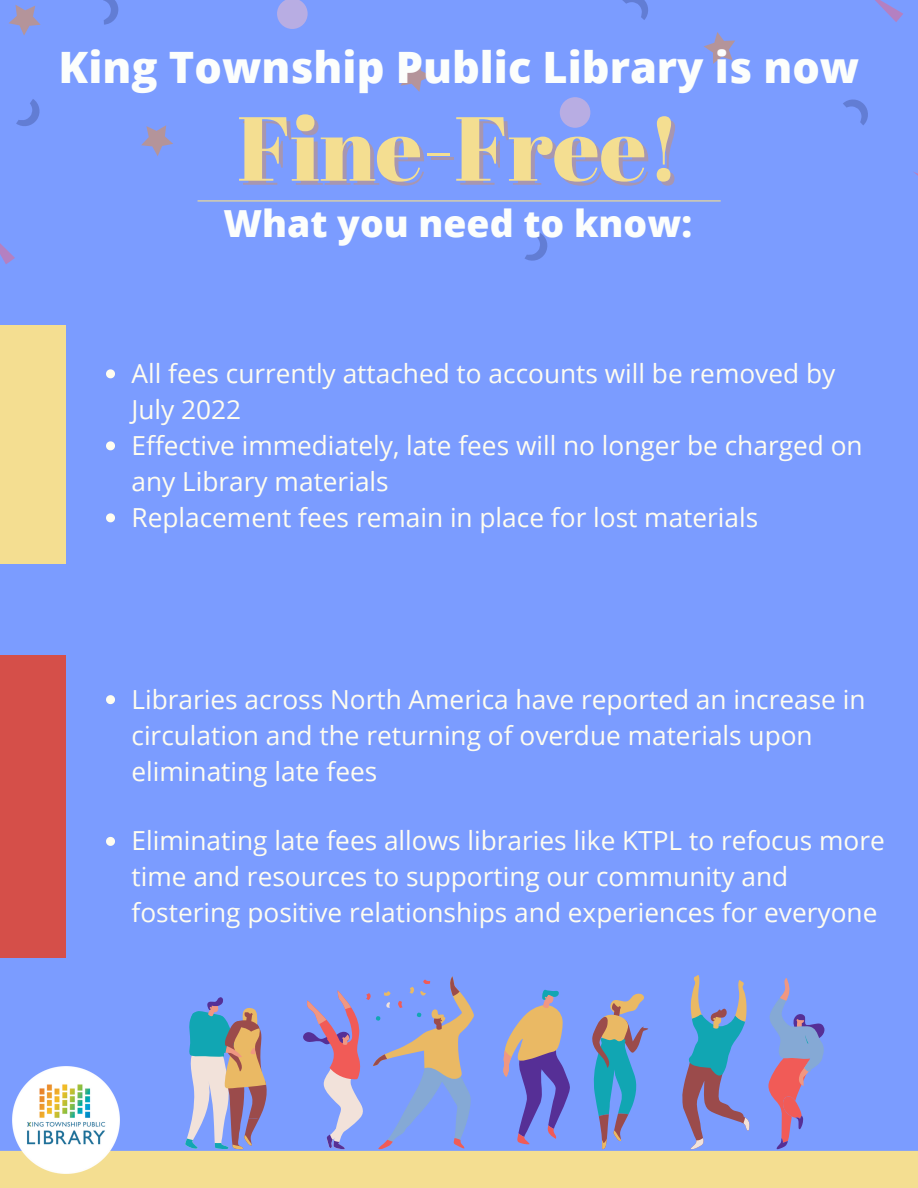
<style>
.page{position:relative;width:918px;height:1188px;background:#fff}
.page>*{position:absolute;margin:0;border:0;box-sizing:border-box;transform-origin:0 0}
.t1{font:90.75px "Abril Fatface";color:#f4de91}
.t2{font:800 43.35px "Open Sans";color:#fcfefc}
.t3{font:800 37.35px "Open Sans";color:#fcfefc}
.t4{font:26.25px/36px "Open Sans";color:#fffdf0}
</style>
<div class="page">
<div style="left:0;top:0;width:918px;height:1151px;background:#7b9cff"></div>
<hr style="left:198px;top:200px;width:523px;height:1px;background:#f4de91">
<div style="left:0;top:1151px;width:918px;height:37px;background:#f4de91"></div>
<img style="left:13px;top:1066px;width:107px;height:107px">
<div style="left:0;top:325px;width:66px;height:239px;background:#f4de91"></div>
<div style="left:0;top:655px;width:66px;height:303px;background:#d54f49"></div>
<svg style="left:592px;top:993px;width:56px;height:156px;background:#6f97c6"></svg>
<svg style="left:503px;top:990px;width:67px;height:154px;background:#8d89c2"></svg>
<svg style="left:185px;top:997px;width:82px;height:152px;background:#98a1ba"></svg>
<svg style="left:682px;top:975px;width:68px;height:174px;background:#7691ca"></svg>
<svg style="left:767px;top:978px;width:57px;height:171px;background:#928fd3"></svg>
<svg style="left:303px;top:976px;width:171px;height:173px;background:#929ddf"></svg>
<svg style="left:106px;top:369px;width:9px;height:9px"></svg>
<svg style="left:106px;top:441px;width:9px;height:9px"></svg>
<svg style="left:106px;top:513px;width:9px;height:9px"></svg>
<svg style="left:106px;top:695px;width:9px;height:9px"></svg>
<svg style="left:106px;top:837px;width:9px;height:9px"></svg>
<p class="t2" style="left:59px;top:36px;width:802px">King Township Public Library is now</p>
<p class="t1" style="left:237px;top:85px;width:445px">Fine-Free!</p>
<p class="t3" style="left:223px;top:198px;width:470px">What you need to know:</p>
<p class="t4" style="left:132px;top:355px;width:705px">All fees currently attached to accounts will be removed by<br>July 2022</p>
<p class="t4" style="left:132px;top:427px;width:733px">Effective immediately, late fees will no longer be charged on any Library materials</p>
<p class="t4" style="left:132px;top:499px;width:628px">Replacement fees remain in place for lost materials</p>
<p class="t4" style="left:132px;top:680px;width:736px">Libraries across North America have reported an increase in circulation and the returning of overdue materials upon eliminating late fees</p>
<p class="t4" style="left:132px;top:822px;width:755px">Eliminating late fees allows libraries like KTPL to refocus more time and resources to supporting our community and fostering positive relationships and experiences for everyone</p>
</div>
